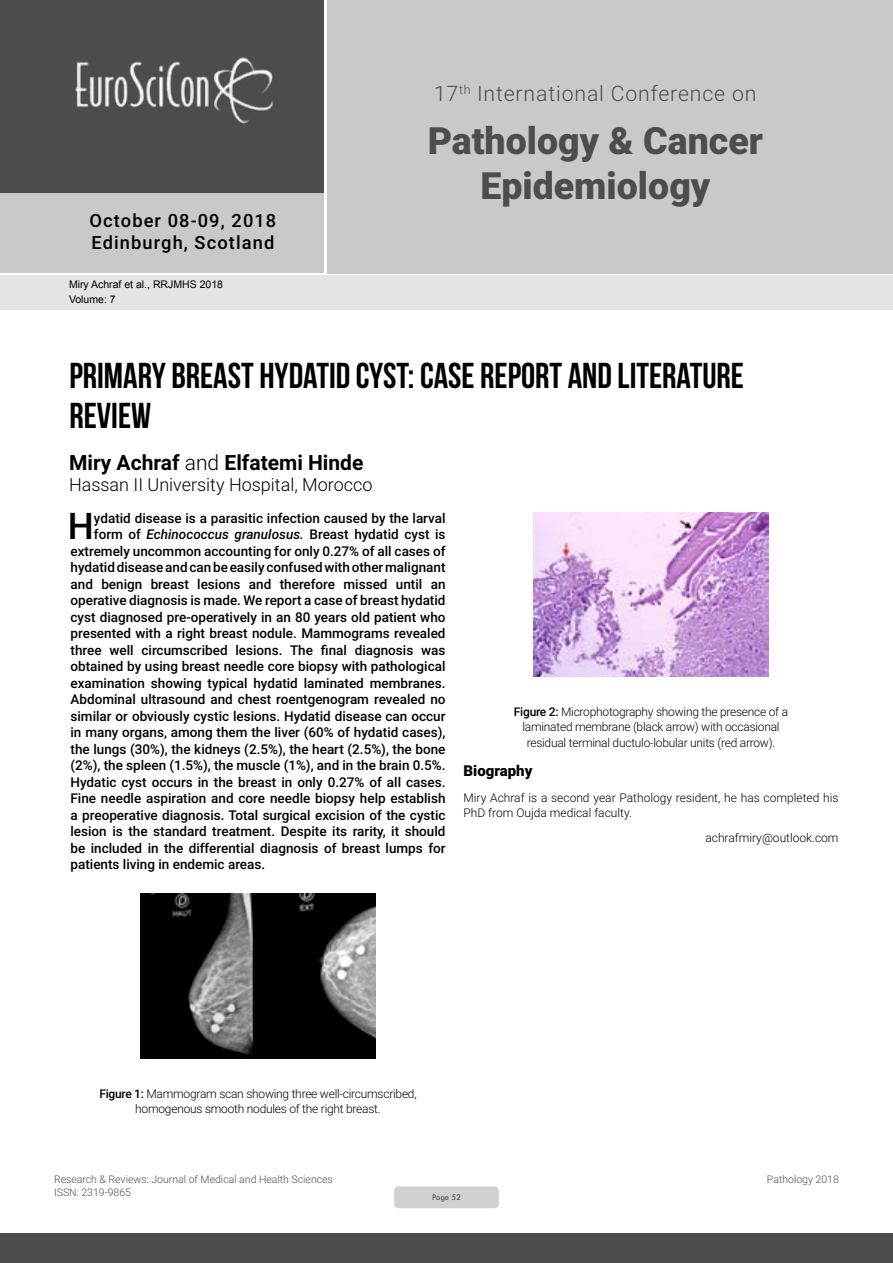
<style>
.page{position:relative;width:893px;height:1263px;background:#fff}
.page>*{position:absolute;margin:0;border:0;box-sizing:border-box;transform-origin:0 0}
.t1{font:900 37.5px/45px "Roboto";color:#4d4d4f;text-align:center}
.t2{font:500 36.75px "Roboto";color:#000}
.t3{font:36px/39.6px "Bebas Neue";color:#000}
.t4{font:300 21.3px "Roboto";letter-spacing:.04em;color:#4d4d4f}
.t5{font:700 21px "Roboto";color:#000}
.t6{font:500 18.3px/21.9px "Roboto";letter-spacing:.06em;color:#000}
.t7{font:300 18px "Roboto";color:#000}
.t8{font:900 15px "Roboto";color:#000}
.t9{font:500 13.5px "Roboto";color:#000}
.t10{font:300 12px/15px "Roboto";letter-spacing:-.02em;color:#000;text-align:center}
.t11{font:300 12px/15px "Roboto";color:#000}
.t12{font:300 10.5px "Roboto";color:#4d4d4f}
.t13{font:10.5px/14.4px "Arial";color:#000}
.t14{font:9px "Tw Cen";letter-spacing:-.02em;color:#4d4d4f;scale:.95 1}
.s1{font-weight:300}
.s2{font-style:italic}
.s3{font-weight:500}
</style>
<div class="page">
<div style="left:0;top:0;width:323px;height:193px;background:#4d4d4f"></div>
<div style="left:1px;top:193px;width:323px;height:80px;background:#c9c9ca"></div>
<div style="left:327px;top:0;width:566px;height:273px;background:#c9c9ca"></div>
<img style="left:75px;top:57px;width:199px;height:67px">
<div style="left:0;top:1233px;width:893px;height:30px;background:#4d4d4f"></div>
<div style="left:1px;top:275px;width:892px;height:35px;background:#e4e4e4"></div>
<div style="left:394px;top:1186px;width:105px;height:22px;background:#cfd0d2;border-radius:4px"></div>
<img style="left:140px;top:894px;width:236px;height:164px">
<img style="left:533px;top:512px;width:236px;height:165px">
<h3 class="t6" style="left:90px;top:209px;width:188px">October 08-09, 2018<br>Edinburgh, Scotland</h3>
<p class="t13" style="left:69px;top:278px;width:156px">Miry Achraf et al., RRJMHS 2018<br>Volume: 7</p>
<h3 class="t4" style="left:434px;top:78px;width:324px">17<sup>th</sup> International Conference on</h3>
<h1 class="t1" style="left:428px;top:117px;width:337px">Pathology &amp; Cancer<br>Epidemiology</h1>
<h3 class="t3" style="left:69px;top:356px;width:676px">PRIMARY BREAST HYDATID CYST: CASE REPORT AND LITERATURE<br>REVIEW</h3>
<h3 class="t5" style="left:69px;top:447px;width:296px">Miry Achraf <span class="s1">and</span> Elfatemi Hinde</h3>
<h3 class="t7" style="left:69px;top:472px;width:305px">Hassan II University Hospital, Morocco</h3>
<h2 class="t2" style="left:68px;top:500px;width:28px">H</h2>
<p class="t9" style="left:94px;top:508px;width:353px">ydatid disease is a parasitic infection caused by the larval</p>
<p class="t9" style="left:94px;top:525px;width:353px">form of <span class="s2">Echinococcus granulosus.</span> Breast hydatid cyst is</p>
<p class="t9" style="left:71px;top:541px;width:376px">extremely uncommon accounting for only 0.27% of all cases of</p>
<p class="t9" style="left:71px;top:558px;width:376px">hydatid disease and can be easily confused with other malignant</p>
<p class="t9" style="left:71px;top:574px;width:376px">and benign breast lesions and therefore missed until an</p>
<p class="t9" style="left:71px;top:591px;width:376px">operative diagnosis is made. We report a case of breast hydatid</p>
<p class="t9" style="left:71px;top:607px;width:376px">cyst diagnosed pre-operatively in an 80 years old patient who</p>
<p class="t9" style="left:71px;top:624px;width:376px">presented with a right breast nodule. Mammograms revealed</p>
<p class="t9" style="left:71px;top:640px;width:376px">three well circumscribed lesions. The final diagnosis was</p>
<p class="t9" style="left:71px;top:657px;width:376px">obtained by using breast needle core biopsy with pathological</p>
<p class="t9" style="left:71px;top:673px;width:376px">examination showing typical hydatid laminated membranes.</p>
<p class="t9" style="left:71px;top:690px;width:376px">Abdominal ultrasound and chest roentgenogram revealed no</p>
<p class="t9" style="left:71px;top:706px;width:376px">similar or obviously cystic lesions. Hydatid disease can occur</p>
<p class="t9" style="left:71px;top:723px;width:376px">in many organs, among them the liver (60% of hydatid cases),</p>
<p class="t9" style="left:71px;top:739px;width:376px">the lungs (30%), the kidneys (2.5%), the heart (2.5%), the bone</p>
<p class="t9" style="left:71px;top:756px;width:376px">(2%), the spleen (1.5%), the muscle (1%), and in the brain 0.5%.</p>
<p class="t9" style="left:71px;top:772px;width:376px">Hydatic cyst occurs in the breast in only 0.27% of all cases.</p>
<p class="t9" style="left:71px;top:789px;width:376px">Fine needle aspiration and core needle biopsy help establish</p>
<p class="t9" style="left:71px;top:805px;width:376px">a preoperative diagnosis. Total surgical excision of the cystic</p>
<p class="t9" style="left:71px;top:822px;width:376px">lesion is the standard treatment. Despite its rarity, it should</p>
<p class="t9" style="left:71px;top:838px;width:376px">be included in the differential diagnosis of breast lumps for</p>
<p class="t9" style="left:71px;top:855px;width:196px">patients living in endemic areas.</p>
<p class="t10" style="left:514px;top:704px;width:276px"><span class="s3">Figure 2:</span> Microphotography showing the presence of a laminated membrane (black arrow) with occasional</p>
<p class="t10" style="left:527px;top:735px;width:250px">residual terminal ductulo-lobular units (red arrow).</p>
<p class="t8" style="left:464px;top:760px;width:70px">Biography</p>
<p class="t11" style="left:464px;top:789px;width:376px">Miry Achraf is a second year Pathology resident, he has completed his<br>PhD from Oujda medical faculty.</p>
<p class="t11" style="left:705px;top:830px;width:135px">achrafmiry@outlook.com</p>
<p class="t10" style="left:99px;top:1085px;width:319px"><span class="s3">Figure 1:</span> Mammogram scan showing three well-circumscribed, homogenous smooth nodules of the right breast.</p>
<p class="t12" style="left:54px;top:1172px;width:280px">Research &amp; Reviews: Journal of Medical and Health Sciences</p>
<p class="t12" style="left:767px;top:1172px;width:73px">Pathology 2018</p>
<p class="t12" style="left:54px;top:1185px;width:78px">ISSN: 2319-9865</p>
<p class="t14" style="left:432px;top:1192px;width:32px">Page 52</p>
</div>
